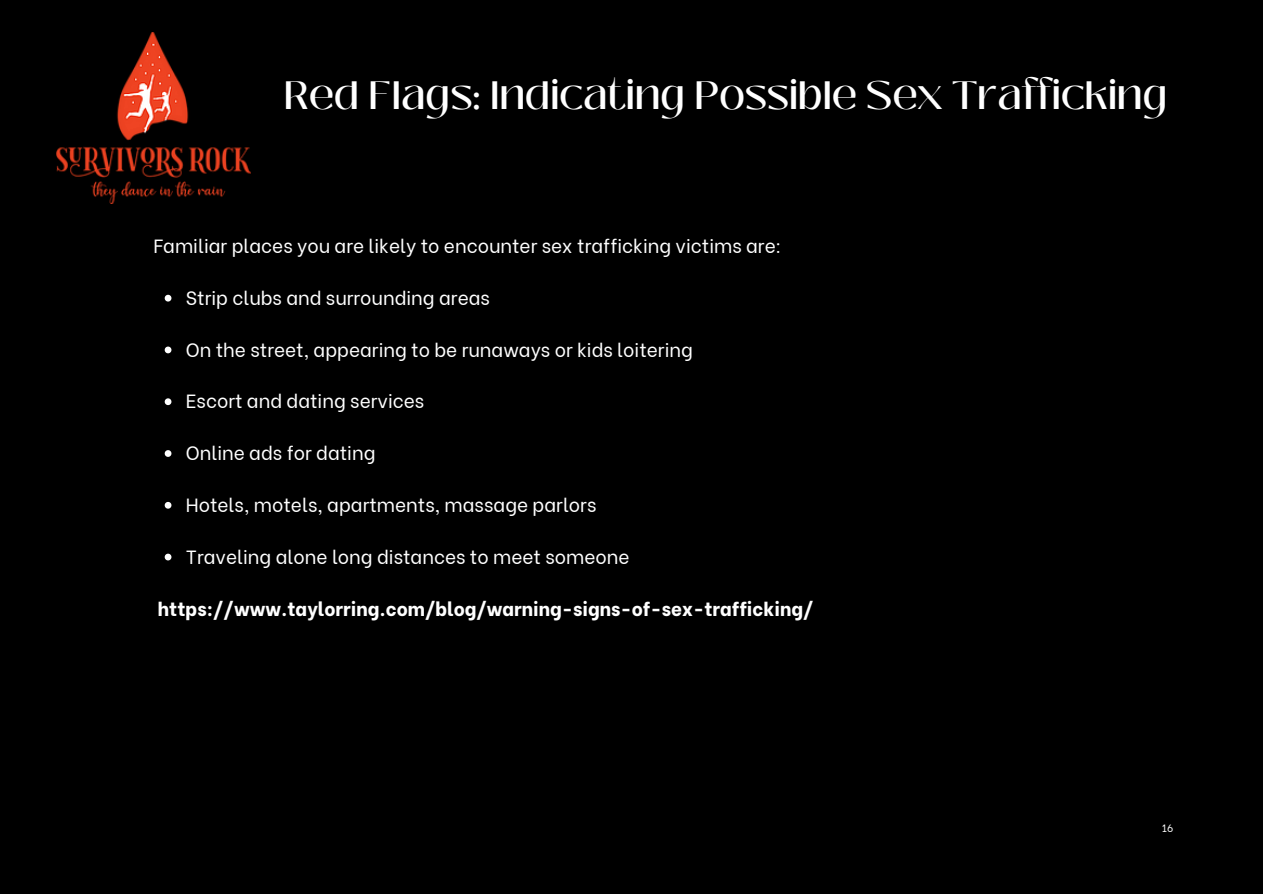
<style>
.page{position:relative;width:1263px;height:894px;background:#fff}
.page>*{position:absolute;margin:0;border:0;box-sizing:border-box;transform-origin:0 0}
.t1{font:500 39.45px "Black Mango";color:#fff}
.t2{font:19.05px "Be Vietnam";color:#fff}
.t3{font:800 19.05px "Be Vietnam";color:#fff}
.t4{font:10.65px "Be Vietnam";color:#fff}
</style>
<div class="page">
<div style="left:0;top:0;width:1263px;height:893px;background:#000"></div>
<svg style="left:165px;top:295px;width:6px;height:6px"></svg>
<svg style="left:165px;top:346px;width:6px;height:7px"></svg>
<svg style="left:165px;top:398px;width:6px;height:7px"></svg>
<svg style="left:165px;top:450px;width:6px;height:7px"></svg>
<svg style="left:165px;top:501px;width:6px;height:7px"></svg>
<svg style="left:165px;top:553px;width:6px;height:7px"></svg>
<img style="left:56px;top:32px;width:195px;height:171px">
<h1 class="t1" style="left:284px;top:66px;width:885px">Red Flags: Indicating Possible Sex Trafficking</h1>
<p class="t2" style="left:153px;top:230px;width:629px">Familiar places you are likely to encounter sex trafficking victims are:</p>
<p class="t2" style="left:186px;top:282px;width:306px">Strip clubs and surrounding areas</p>
<p class="t2" style="left:186px;top:334px;width:509px">On the street, appearing to be runaways or kids loitering</p>
<p class="t2" style="left:186px;top:385px;width:240px">Escort and dating services</p>
<p class="t2" style="left:186px;top:437px;width:191px">Online ads for dating</p>
<p class="t2" style="left:186px;top:489px;width:412px">Hotels, motels, apartments, massage parlors</p>
<p class="t2" style="left:186px;top:541px;width:445px">Traveling alone long distances to meet someone</p>
<p class="t3" style="left:158px;top:592px;width:657px">https://www.taylorring.com/blog/warning-signs-of-sex-trafficking/</p>
<p class="t4" style="left:1162px;top:819px;width:13px">16</p>
</div>
